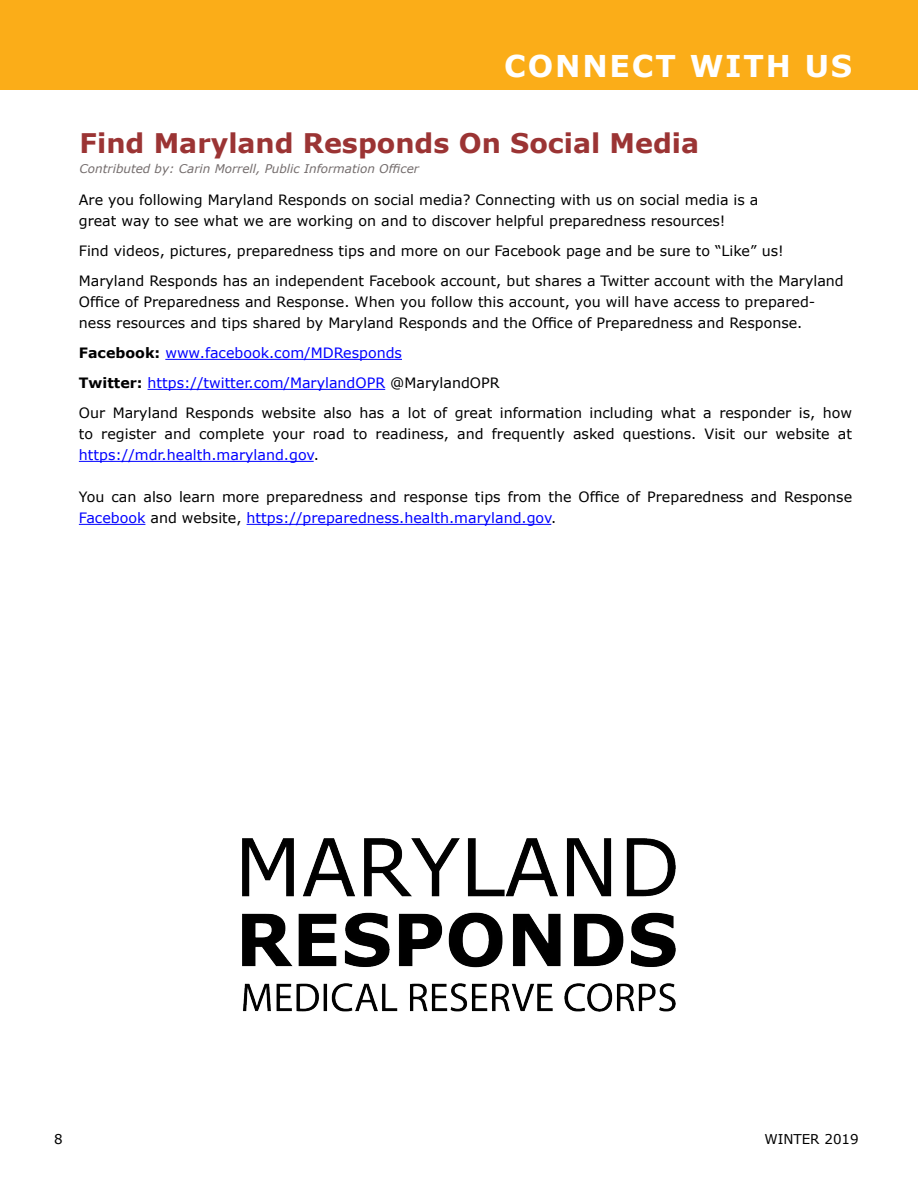
<style>
.page{position:relative;width:918px;height:1188px;background:#fff}
.page>*{position:absolute;margin:0;border:0;box-sizing:border-box;transform-origin:0 0}
.t1{font:700 30px "Verdana";letter-spacing:.06em;color:#fff}
.t2{font:700 27px "Verdana";color:#9b3434}
.t3{font:14.25px/21px "Verdana";color:#000}
.t4{font:13.5px "Verdana";color:#000}
.t5{font:italic 12px "Verdana";color:#746d6d}
.s1{font-weight:700}
.s2{color:#00f}
</style>
<div class="page">
<div style="left:0;top:0;width:918px;height:90px;background:#fbad18"></div>
<hr style="left:165px;top:359px;width:237px;height:1px;background:#00f">
<hr style="left:148px;top:389px;width:237px;height:1px;background:#00f">
<hr style="left:79px;top:461px;width:235px;height:1px;background:#00f">
<hr style="left:79px;top:524px;width:66px;height:1px;background:#00f">
<hr style="left:247px;top:524px;width:304px;height:1px;background:#00f">
<img style="left:243px;top:839px;width:432px;height:173px">
<h1 class="t1" style="left:504px;top:45px;width:349px">CONNECT WITH US</h1>
<h2 class="t2" style="left:80px;top:124px;width:621px">Find Maryland Responds On Social Media</h2>
<p class="t5" style="left:80px;top:161px;width:341px">Contributed by: Carin Morrell, Public Information Officer</p>
<p class="t3" style="left:79px;top:189px;width:681px">Are you following Maryland Responds on social media? Connecting with us on social media is a great way to see what we are working on and to discover helpful preparedness resources!</p>
<p class="t3" style="left:79px;top:236px;width:766px;line-height:30px">Find videos, pictures, preparedness tips and more on our Facebook page and be sure to “Like” us!<br>Maryland Responds has an independent Facebook account, but shares a Twitter account with the Maryland</p>
<p class="t3" style="left:79px;top:291px;width:738px">Office of Preparedness and Response. When you follow this account, you will have access to prepared&shy;ness resources and tips shared by Maryland Responds and the Office of Preparedness and Response.</p>
<p class="t3" style="left:79px;top:338px;width:775px;line-height:30px"><span class="s1">Facebook:</span> <span class="s2">www.facebook.com/MDResponds<br></span><span class="s1">Twitter:</span> <span class="s2">https://twitter.com/MarylandOPR</span> @MarylandOPR<br>Our Maryland Responds website also has a lot of great information including what a responder is, how</p>
<p class="t3" style="left:79px;top:423px;width:775px">to register and complete your road to readiness, and frequently asked questions. Visit our website at <span class="s2">https://mdr.health.maryland.gov</span>.</p>
<p class="t3" style="left:79px;top:486px;width:775px">You can also learn more preparedness and response tips from the Office of Preparedness and Response<br><span class="s2">Facebook</span> and website, <span class="s2">https://preparedness.health.maryland.gov</span>.</p>
<p class="t4" style="left:54px;top:1130px;width:10px">8</p>
<p class="t4" style="left:764px;top:1130px;width:96px">WINTER 2019</p>
</div>
